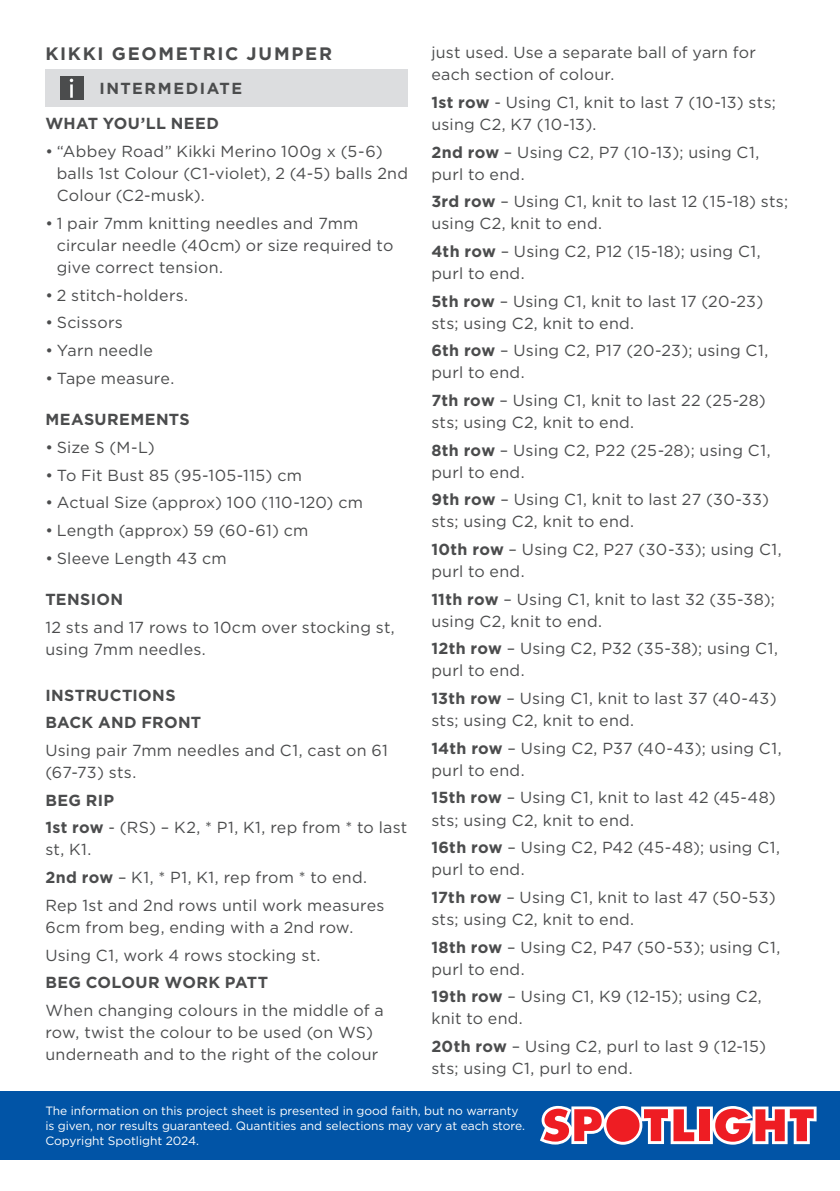
<style>
.page{position:relative;width:840px;height:1191px;background:#fff}
.page>*{position:absolute;margin:0;border:0;box-sizing:border-box;transform-origin:0 0}
.COPY{font:700 18px "Gotham";letter-spacing:.095em;color:#4b4c4d}
.COPY-2{font:16px/22px "Gotham";letter-spacing:.015em;color:#4b4c4d}
.COPY-3{font:700 16px "Gotham";letter-spacing:.025em;color:#4b4c4d}
.BULLET_POINT_COPY{font:700 16px "Gotham";letter-spacing:.025em;color:#4b4c4d}
.COPY-4{font:700 16px "Gotham";letter-spacing:.095em;color:#4b4c4d}
.t1{font:12px/15px "Gotham";letter-spacing:-.005em;color:#fff}
.s1{font-weight:700}
</style>
<div class="page">
<div style="left:0;top:1090px;width:839px;height:69px;background:#0154a6"></div>
<svg style="left:540px;top:1106px;width:276px;height:38px;background:#c77183"></svg>
<div style="left:45px;top:69px;width:363px;height:38px;background:#dcdddf"></div>
<div style="left:60px;top:76px;width:23px;height:24px;background:#4b4c4d"></div>
<hr style="left:70px;top:84px;width:3px;height:14px;background:#fff">
<p class="COPY" style="left:45px;top:41px;width:288px">KIKKI GEOMETRIC JUMPER</p>
<p class="COPY-4" style="left:99px;top:78px;width:144px">INTERMEDIATE</p>
<p class="COPY-3" style="left:45px;top:113px;width:175px">WHAT YOU’LL NEED</p>
<p class="COPY-2" style="left:57px;top:140px;width:352px;text-indent:-11px">• “Abbey Road” Kikki Merino 100g x (5-6) balls 1st Colour (C1-violet), 2 (4-5) balls 2nd<br>Colour (C2-musk).</p>
<p class="COPY-2" style="left:57px;top:212px;width:338px;text-indent:-11px">• 1 pair 7mm knitting needles and 7mm circular needle (40cm) or size required to give correct tension.</p>
<p class="COPY-2" style="left:45px;top:283px;width:144px">• 2 stitch-holders.</p>
<p class="COPY-2" style="left:45px;top:311px;width:79px">• Scissors</p>
<p class="COPY-2" style="left:45px;top:339px;width:109px">• Yarn needle</p>
<p class="COPY-2" style="left:45px;top:366px;width:130px">• Tape measure.</p>
<p class="BULLET_POINT_COPY" style="left:45px;top:409px;width:146px">MEASUREMENTS</p>
<p class="COPY-2" style="left:45px;top:436px;width:111px">• Size S (M-L)</p>
<p class="COPY-2" style="left:45px;top:463px;width:258px">• To Fit Bust 85 (95-105-115) cm</p>
<p class="COPY-2" style="left:45px;top:491px;width:319px">• Actual Size (approx) 100 (110-120) cm</p>
<p class="COPY-2" style="left:45px;top:519px;width:264px">• Length (approx) 59 (60-61) cm</p>
<p class="COPY-2" style="left:45px;top:546px;width:183px">• Sleeve Length 43 cm</p>
<p class="BULLET_POINT_COPY" style="left:45px;top:589px;width:79px">TENSION</p>
<p class="COPY-2" style="left:45px;top:616px;width:351px">12 sts and 17 rows to 10cm over stocking st, using 7mm needles.</p>
<p class="COPY-3" style="left:45px;top:684px;width:132px">INSTRUCTIONS</p>
<p class="COPY-3" style="left:45px;top:712px;width:157px">BACK AND FRONT</p>
<p class="COPY-2" style="left:45px;top:739px;width:344px">Using pair 7mm needles and C1, cast on 61 (67-73) sts.</p>
<p class="COPY-3" style="left:45px;top:789px;width:70px">BEG RIP</p>
<p class="COPY-2" style="left:45px;top:816px;width:363px"><span class="s1">1st row</span> - (RS) – K2, * P1, K1, rep from * to last st, K1.</p>
<p class="COPY-2" style="left:45px;top:866px;width:323px"><span class="s1">2nd row</span> – K1, * P1, K1, rep from * to end.</p>
<p class="COPY-2" style="left:45px;top:893px;width:340px">Rep 1st and 2nd rows until work measures<br>6cm from beg, ending with a 2nd row.</p>
<p class="COPY-2" style="left:45px;top:943px;width:276px">Using C1, work 4 rows stocking st.</p>
<p class="COPY-3" style="left:45px;top:972px;width:224px">BEG COLOUR WORK PATT</p>
<p class="COPY-2" style="left:45px;top:998px;width:339px">When changing colours in the middle of a row, twist the colour to be used (on WS) underneath and to the right of the colour</p>
<p class="COPY-2" style="left:431px;top:41px;width:326px">just used. Use a separate ball of yarn for each section of colour.</p>
<p class="COPY-2" style="left:431px;top:91px;width:346px"><span class="s1">1st row</span> - Using C1, knit to last 7 (10-13) sts; using C2, K7 (10-13).</p>
<p class="COPY-2" style="left:431px;top:140px;width:329px"><span class="s1">2nd row</span> – Using C2, P7 (10-13); using C1, purl to end.</p>
<p class="COPY-2" style="left:431px;top:190px;width:358px"><span class="s1">3rd row</span> – Using C1, knit to last 12 (15-18) sts; using C2, knit to end.</p>
<p class="COPY-2" style="left:431px;top:240px;width:331px"><span class="s1">4th row</span> – Using C2, P12 (15-18); using C1, purl to end.</p>
<p class="COPY-2" style="left:431px;top:290px;width:333px"><span class="s1">5th row</span> – Using C1, knit to last 17 (20-23) sts; using C2, knit to end.</p>
<p class="COPY-2" style="left:431px;top:339px;width:338px"><span class="s1">6th row</span> – Using C2, P17 (20-23); using C1, purl to end.</p>
<p class="COPY-2" style="left:431px;top:389px;width:336px"><span class="s1">7th row</span> – Using C1, knit to last 22 (25-28) sts; using C2, knit to end.</p>
<p class="COPY-2" style="left:431px;top:439px;width:340px"><span class="s1">8th row</span> – Using C2, P22 (25-28); using C1, purl to end.</p>
<p class="COPY-2" style="left:431px;top:488px;width:339px"><span class="s1">9th row</span> – Using C1, knit to last 27 (30-33) sts; using C2, knit to end.</p>
<p class="COPY-2" style="left:431px;top:538px;width:352px"><span class="s1">10th row</span> – Using C2, P27 (30-33); using C1, purl to end.</p>
<p class="COPY-2" style="left:431px;top:588px;width:345px"><span class="s1">11th row</span> – Using C1, knit to last 32 (35-38); using C2, knit to end.</p>
<p class="COPY-2" style="left:431px;top:637px;width:348px"><span class="s1">12th row</span> – Using C2, P32 (35-38); using C1, purl to end.</p>
<p class="COPY-2" style="left:431px;top:687px;width:346px"><span class="s1">13th row</span> – Using C1, knit to last 37 (40-43) sts; using C2, knit to end.</p>
<p class="COPY-2" style="left:431px;top:737px;width:352px"><span class="s1">14th row</span> – Using C2, P37 (40-43); using C1, purl to end.</p>
<p class="COPY-2" style="left:431px;top:786px;width:346px"><span class="s1">15th row</span> – Using C1, knit to last 42 (45-48) sts; using C2, knit to end.</p>
<p class="COPY-2" style="left:431px;top:836px;width:350px"><span class="s1">16th row</span> – Using C2, P42 (45-48); using C1, purl to end.</p>
<p class="COPY-2" style="left:431px;top:886px;width:346px"><span class="s1">17th row</span> – Using C1, knit to last 47 (50-53) sts; using C2, knit to end.</p>
<p class="COPY-2" style="left:431px;top:935px;width:350px"><span class="s1">18th row</span> – Using C2, P47 (50-53); using C1, purl to end.</p>
<p class="COPY-2" style="left:431px;top:985px;width:332px"><span class="s1">19th row</span> – Using C1, K9 (12-15); using C2, knit to end.</p>
<p class="COPY-2" style="left:431px;top:1035px;width:336px"><span class="s1">20th row</span> – Using C2, purl to last 9 (12-15) sts; using C1, purl to end.</p>
<p class="t1" style="left:45px;top:1103px;width:481px">The information on this project sheet is presented in good faith, but no warranty is given, nor results guaranteed. Quantities and selections may vary at each store.<br>Copyright Spotlight 2024.</p>
</div>
